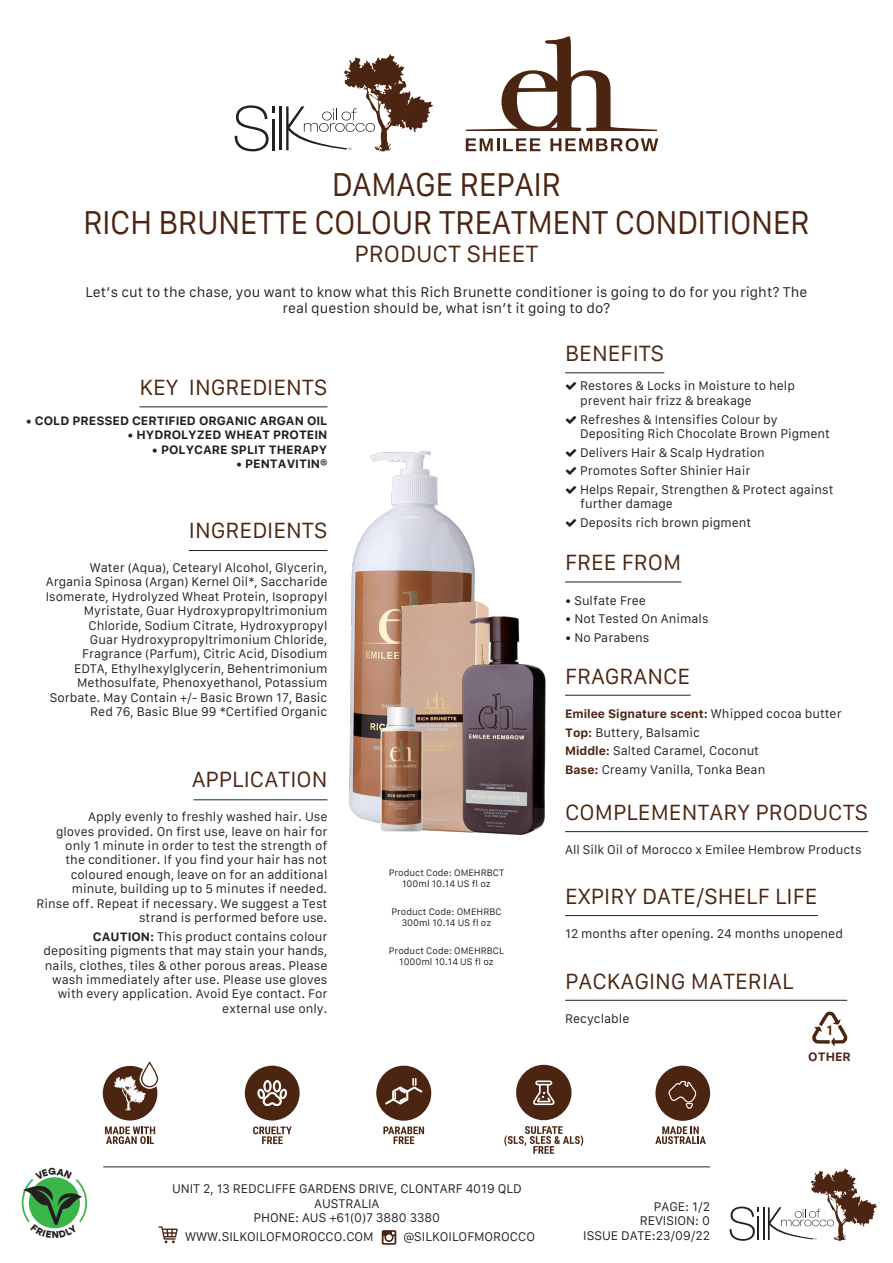
<style>
.page{position:relative;width:893px;height:1263px;background:#fff}
.page>*{position:absolute;margin:0;border:0;box-sizing:border-box;transform-origin:0 0}
.t1{font:31.5px "Galvji";letter-spacing:-.02em;color:#4b2512;scale:.94 1}
.t2{font:22.5px "Galvji";color:#4b2512}
.t3{font:21px "Galvji";color:#4b2512}
.t4{font:13.5px/16.2px "Galvji";color:#231f20;text-align:center}
.t5{font:700 13.5px "Roboto Condensed";color:#4b2512}
.t6{font:12px/14.4px "Galvji";color:#231f20;text-align:right}
.t7{font:700 12px "Galvji";color:#231f20}
.t8{font:700 12px "Galvji";color:#4b2512}
.t9{font:9px "Galvji";color:#231f20}
.s1{font-weight:700}
.s2{font-weight:400;color:#231f20}
.s3{font-weight:700;color:#4b2512}
</style>
<div class="page">
<hr style="left:565px;top:695px;width:126px;height:1px;background:#231f20">
<svg style="left:105px;top:1126px;width:50px;height:18px"></svg>
<div style="left:103px;top:1066px;width:54px;height:54px;background:#4b2512;border-radius:50%"></div>
<div style="left:140px;top:1059px;width:20px;height:30px;border:2px solid #fff;border-radius:9px"></div>
<svg style="left:114px;top:1064px;width:43px;height:47px"></svg>
<div style="left:516px;top:1065px;width:55px;height:55px;background:#4b2512;border-radius:50%"></div>
<svg style="left:533px;top:1080px;width:22px;height:25px"></svg>
<svg style="left:504px;top:1126px;width:79px;height:28px"></svg>
<div style="left:655px;top:1066px;width:55px;height:55px;background:#4b2512;border-radius:50%"></div>
<svg style="left:668px;top:1081px;width:28px;height:28px"></svg>
<svg style="left:655px;top:1126px;width:51px;height:18px"></svg>
<svg style="left:383px;top:1126px;width:41px;height:18px"></svg>
<div style="left:376px;top:1066px;width:55px;height:55px;background:#4b2512;border-radius:50%"></div>
<svg style="left:385px;top:1078px;width:38px;height:27px"></svg>
<svg style="left:253px;top:1126px;width:39px;height:18px"></svg>
<div style="left:245px;top:1066px;width:55px;height:54px;background:#4b2512;border-radius:50%"></div>
<svg style="left:257px;top:1080px;width:30px;height:26px"></svg>
<hr style="left:189px;top:550px;width:138px;height:1px;background:#231f20">
<hr style="left:139px;top:407px;width:188px;height:1px;background:#231f20">
<hr style="left:193px;top:799px;width:134px;height:1px;background:#231f20">
<hr style="left:565px;top:831px;width:303px;height:1px;background:#231f20">
<hr style="left:565px;top:582px;width:116px;height:1px;background:#231f20">
<hr style="left:565px;top:373px;width:99px;height:1px;background:#231f20">
<hr style="left:763px;top:1207px;width:2px;height:33px;background:#231f20">
<svg style="left:729px;top:1206px;width:30px;height:35px"></svg>
<svg style="left:768px;top:1169px;width:109px;height:72px"></svg>
<hr style="left:103px;top:1166px;width:607px;height:1px;background:#231f20">
<svg style="left:382px;top:1230px;width:14px;height:15px"></svg>
<svg style="left:158px;top:1226px;width:20px;height:17px"></svg>
<svg style="left:812px;top:1011px;width:35px;height:35px"></svg>
<hr style="left:565px;top:915px;width:253px;height:1px;background:#231f20">
<hr style="left:565px;top:1000px;width:282px;height:1px;background:#231f20">
<svg style="left:466px;top:36px;width:191px;height:95px"></svg>
<svg style="left:466px;top:138px;width:74px;height:13px"></svg>
<svg style="left:550px;top:138px;width:108px;height:13px"></svg>
<hr style="left:280px;top:106px;width:2px;height:44px;background:#231f20">
<svg style="left:235px;top:105px;width:39px;height:46px"></svg>
<svg style="left:286px;top:54px;width:147px;height:98px"></svg>
<img style="left:351px;top:450px;width:124px;height:141px">
<img style="left:301px;top:591px;width:291px;height:242px">
<img style="left:451px;top:600px;width:108px;height:235px">
<img style="left:381px;top:707px;width:41px;height:124px">
<svg style="left:21px;top:1177px;width:67px;height:52px"></svg>
<p class="t1" style="left:332px;top:167px;width:246px">DAMAGE REPAIR</p>
<p class="t1" style="left:83px;top:204px;width:775px">RICH BRUNETTE COLOUR TREATMENT CONDITIONER</p>
<p class="t2" style="left:355px;top:241px;width:185px">PRODUCT SHEET</p>
<p class="t4" style="left:85px;top:284px;width:723px">Let’s cut to the chase, you want to know what this Rich Brunette conditioner is going to do for you right? The real question should be, what isn’t it going to do?</p>
<p class="t3" style="left:139px;top:376px;width:190px">KEY INGREDIENTS</p>
<p class="t7" style="left:26px;top:413px;width:303px">• COLD PRESSED CERTIFIED ORGANIC ARGAN OIL</p>
<p class="t7" style="left:127px;top:428px;width:202px">• HYDROLYZED WHEAT PROTEIN</p>
<p class="t7" style="left:152px;top:442px;width:177px">• POLYCARE SPLIT THERAPY</p>
<p class="t7" style="left:236px;top:456px;width:93px">• PENTAVITIN®</p>
<p class="t3" style="left:189px;top:519px;width:140px">INGREDIENTS</p>
<p class="t6" style="left:46px;top:561px;width:283px">Water (Aqua), Cetearyl Alcohol, Glycerin, Argania Spinosa (Argan) Kernel Oil*, Saccharide Isomerate, Hydrolyzed Wheat Protein, Isopropyl Myristate, Guar Hydroxypropyltrimonium Chloride, Sodium Citrate, Hydroxypropyl<br>Guar Hydroxypropyltrimonium Chloride, Fragrance (Parfum), Citric Acid, Disodium EDTA, Ethylhexylglycerin, Behentrimonium Methosulfate, Phenoxyethanol, Potassium Sorbate. May Contain +/- Basic Brown 17, Basic Red 76, Basic Blue 99 *Certified Organic</p>
<p class="t3" style="left:192px;top:768px;width:137px">APPLICATION</p>
<p class="t6" style="left:37px;top:810px;width:292px">Apply evenly to freshly washed hair. Use<br>gloves provided. On first use, leave on hair for only 1 minute in order to test the strength of<br>the conditioner. If you find your hair has not coloured enough, leave on for an additional minute, building up to 5 minutes if needed.<br>Rinse off. Repeat if necessary. We suggest a Test strand is performed before use.</p>
<p class="t6" style="left:44px;top:929px;width:285px"><span class="s1">CAUTION:</span> This product contains colour depositing pigments that may stain your hands, nails, clothes, tiles &amp; other porous areas. Please wash immediately after use. Please use gloves with every application. Avoid Eye contact. For external use only.</p>
<p class="t9" style="left:389px;top:868px;width:117px">Product Code: OMEHRBCT</p>
<p class="t9" style="left:402px;top:879px;width:90px">100ml 10.14 US fl oz</p>
<p class="t9" style="left:391px;top:907px;width:112px">Product Code: OMEHRBC</p>
<p class="t9" style="left:402px;top:918px;width:91px">300ml 10.14 US fl oz</p>
<p class="t9" style="left:389px;top:946px;width:117px">Product Code: OMEHRBCL</p>
<p class="t9" style="left:399px;top:957px;width:96px">1000ml 10.14 US fl oz</p>
<p class="t3" style="left:565px;top:342px;width:101px">BENEFITS</p>
<p class="t6" style="left:580px;top:379px;width:216px;text-align:left">Restores &amp; Locks in Moisture to help prevent hair frizz &amp; breakage</p>
<p class="t6" style="left:580px;top:412px;width:251px;text-align:left">Refreshes &amp; Intensifies Colour by<br>Depositing Rich Chocolate Brown Pigment</p>
<p class="t6" style="left:580px;top:445px;width:186px">Delivers Hair &amp; Scalp Hydration</p>
<p class="t6" style="left:580px;top:464px;width:172px">Promotes Softer Shinier Hair</p>
<p class="t6" style="left:580px;top:483px;width:255px;text-align:left">Helps Repair, Strengthen &amp; Protect against further damage</p>
<p class="t6" style="left:580px;top:516px;width:173px">Deposits rich brown pigment</p>
<p class="t3" style="left:565px;top:551px;width:118px">FREE FROM</p>
<p class="t6" style="left:565px;top:593px;width:82px">• Sulfate Free</p>
<p class="t6" style="left:565px;top:612px;width:145px">• Not Tested On Animals</p>
<p class="t6" style="left:565px;top:631px;width:86px">• No Parabens</p>
<p class="t3" style="left:565px;top:664px;width:127px">FRAGRANCE</p>
<p class="t8" style="left:565px;top:706px;width:278px">Emilee Signature scent: <span class="s2">Whipped cocoa butter</span></p>
<p class="t6" style="left:565px;top:725px;width:136px"><span class="s3">Top:</span> Buttery, Balsamic</p>
<p class="t6" style="left:565px;top:744px;width:195px"><span class="s3">Middle:</span> Salted Caramel, Coconut</p>
<p class="t6" style="left:565px;top:763px;width:202px"><span class="s3">Base:</span> Creamy Vanilla, Tonka Bean</p>
<p class="t3" style="left:565px;top:800px;width:305px">COMPLEMENTARY PRODUCTS</p>
<p class="t6" style="left:565px;top:843px;width:298px">All Silk Oil of Morocco x Emilee Hembrow Products</p>
<p class="t3" style="left:565px;top:885px;width:254px">EXPIRY DATE/SHELF LIFE</p>
<p class="t6" style="left:565px;top:927px;width:279px">12 months after opening. 24 months unopened</p>
<p class="t3" style="left:565px;top:969px;width:230px">PACKAGING MATERIAL</p>
<p class="t6" style="left:565px;top:1012px;width:66px">Recyclable</p>
<p class="t5" style="left:826px;top:1021px;width:8px">1</p>
<p class="t8" style="left:808px;top:1049px;width:44px">OTHER</p>
<p class="t6" style="left:172px;top:1182px;width:351px;text-align:center">UNIT 2, 13 REDCLIFFE GARDENS DRIVE, CLONTARF 4019 QLD<br>AUSTRALIA</p>
<p class="t6" style="left:253px;top:1211px;width:188px">PHONE: AUS +61(0)7 3880 3380</p>
<p class="t6" style="left:185px;top:1229px;width:190px">WWW.SILKOILOFMOROCCO.COM</p>
<p class="t6" style="left:403px;top:1229px;width:133px">@SILKOILOFMOROCCO</p>
<p class="t6" style="left:654px;top:1199px;width:58px">PAGE: 1/2</p>
<p class="t6" style="left:640px;top:1214px;width:72px">REVISION: 0</p>
<p class="t6" style="left:583px;top:1228px;width:128px">ISSUE DATE:23/09/22</p>
</div>
